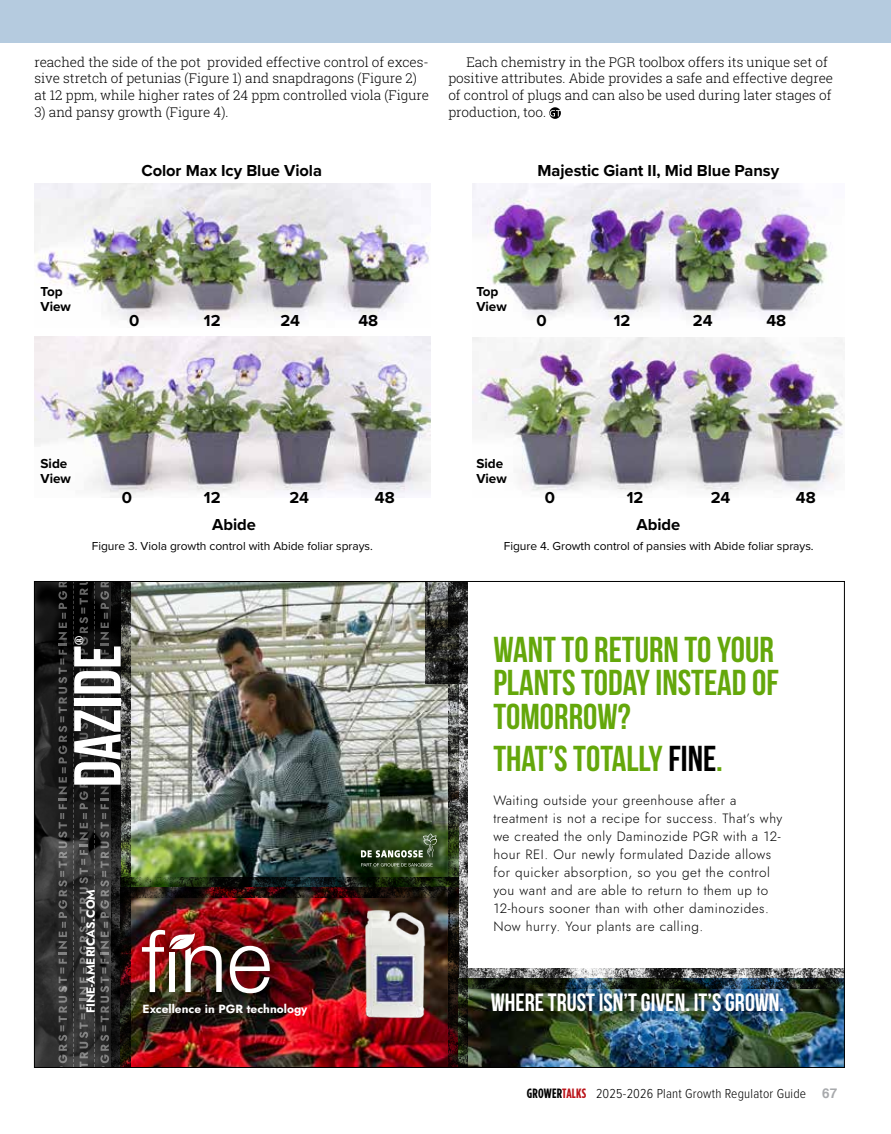
<style>
.page{position:relative;width:891px;height:1134px;background:#fff}
.page>*{position:absolute;margin:0;border:0;box-sizing:border-box;transform-origin:0 0}
.t1{font:700 66.3px "Bebas Neue";color:#fff}
.t2{font:700 36px/33px "Bebas Neue";color:#64a70b}
.t3{font:700 25.05px "Bebas Neue";color:#fff}
.t4{font:700 16.5px "Proxima Nova";letter-spacing:-.005em;color:#000}
.t5{font:300 13.5px/17px "Roboto Slab";letter-spacing:-.005em;color:#000}
.t6{font:300 13.5px/18px "Jost";letter-spacing:.04em;color:#000}
.t7{font:300 13.5px "Proxima Nova Cond";letter-spacing:.015em;color:#000}
.t8{font:700 13.5px/15px "Proxima Nova";letter-spacing:-.005em;color:#000}
.t9{font:700 12.45px "Bebas Neue";color:#fff}
.t10{font:12px "Proxima Nova";letter-spacing:-.005em;color:#000}
.t11{font:700 11.85px "Jost";color:#fff}
.s1{color:#000}
.s2{font-family:"Gotham Condensed";font-weight:700}
.s3{font-family:"Gotham Condensed";font-weight:700;color:#ba141a}
.s4{font-family:"Helvetica";font-weight:700;color:#a7a9ac}
</style>
<div class="page">
<div style="left:0;top:0;width:891px;height:42px;background:#b5cbdf"></div>
<img style="left:34px;top:336px;width:396px;height:162px">
<img style="left:34px;top:183px;width:396px;height:138px">
<img style="left:472px;top:183px;width:372px;height:310px">
<img style="left:130px;top:583px;width:319px;height:295px">
<svg style="left:36px;top:583px;width:75px;height:483px;background:#272727"></svg>
<svg style="left:58px;top:583px;width:9px;height:483px;background:#464646"></svg>
<svg style="left:73px;top:583px;width:15px;height:483px;background:#3d3d3d"></svg>
<svg style="left:94px;top:583px;width:15px;height:483px;background:#3e3e3e"></svg>
<img style="left:130px;top:898px;width:319px;height:168px">
<img style="left:468px;top:988px;width:375px;height:78px">
<img style="left:111px;top:583px;width:19px;height:483px">
<img style="left:449px;top:684px;width:19px;height:382px">
<img style="left:426px;top:583px;width:42px;height:101px">
<img style="left:121px;top:878px;width:337px;height:20px">
<img style="left:458px;top:968px;width:385px;height:20px">
<div style="left:470px;top:971px;width:334px;height:62px;background:#000;opacity:.2"></div>
<div style="left:132px;top:920px;width:148px;height:83px;background:#000;opacity:.2"></div>
<svg style="left:230px;top:946px;width:40px;height:47px"></svg>
<img style="left:142px;top:927px;width:80px;height:65px">
<img style="left:349px;top:904px;width:90px;height:128px">
<div style="left:56px;top:618px;width:83px;height:185px;background:#000;opacity:.3"></div>
<div style="left:346px;top:819px;width:106px;height:63px;background:#000;opacity:.3"></div>
<svg style="left:361px;top:833px;width:76px;height:24px;background:#4e6440"></svg>
<svg style="left:361px;top:863px;width:72px;height:4px"></svg>
<svg style="left:549px;top:107px;width:12px;height:12px"></svg>
<p class="t5" style="left:34px;top:53px;width:396px">reached the side of the pot provided effective control of exces&shy;sive stretch of petunias (Figure 1) and snapdragons (Figure 2) at 12 ppm, while higher rates of 24 ppm controlled viola (Figure</p>
<p class="t5" style="left:34px;top:104px;width:196px">3) and pansy growth (Figure 4).</p>
<p class="t5" style="left:448px;top:53px;width:386px;text-indent:18px">Each chemistry in the PGR toolbox offers its unique set of positive attributes. Abide provides a safe and effective degree of control of plugs and can also be used during later stages of production, too.</p>
<p class="t8" style="left:41px;top:283px;width:32px">Top<br>View</p>
<p class="t4" style="left:141px;top:158px;width:182px">Color Max Icy Blue Viola</p>
<p class="t4" style="left:538px;top:158px;width:243px">Majestic Giant II, Mid Blue Pansy</p>
<p class="t8" style="left:476px;top:283px;width:32px">Top<br>View</p>
<p class="t4" style="left:129px;top:308px;width:12px">0</p>
<p class="t4" style="left:536px;top:308px;width:12px">0</p>
<p class="t4" style="left:204px;top:308px;width:18px">12</p>
<p class="t4" style="left:614px;top:308px;width:18px">12</p>
<p class="t4" style="left:280px;top:308px;width:21px">24</p>
<p class="t4" style="left:693px;top:308px;width:21px">24</p>
<p class="t4" style="left:358px;top:308px;width:21px">48</p>
<p class="t4" style="left:767px;top:308px;width:21px">48</p>
<p class="t8" style="left:41px;top:455px;width:32px">Side<br>View</p>
<p class="t8" style="left:476px;top:455px;width:32px">Side<br>View</p>
<p class="t4" style="left:122px;top:485px;width:12px">0</p>
<p class="t4" style="left:545px;top:485px;width:12px">0</p>
<p class="t4" style="left:204px;top:485px;width:18px">12</p>
<p class="t4" style="left:627px;top:485px;width:18px">12</p>
<p class="t4" style="left:289px;top:485px;width:21px">24</p>
<p class="t4" style="left:711px;top:485px;width:21px">24</p>
<p class="t4" style="left:375px;top:485px;width:21px">48</p>
<p class="t4" style="left:796px;top:485px;width:21px">48</p>
<p class="t4" style="left:212px;top:512px;width:45px">Abide</p>
<p class="t4" style="left:637px;top:512px;width:45px">Abide</p>
<p class="t10" style="left:92px;top:537px;width:283px">Figure 3. Viola growth control with Abide foliar sprays.</p>
<p class="t10" style="left:504px;top:537px;width:311px">Figure 4. Growth control of pansies with Abide foliar sprays.</p>
<p class="t9" style="left:72px;top:645px;width:11px;rotate:-90deg">®</p>
<h1 class="t1" style="left:61px;top:787px;width:144px;rotate:-90deg">DAZIDE</h1>
<p class="t11" style="left:82px;top:1013px;width:126px;rotate:-90deg">FINE-AMERICAS.COM</p>
<h2 class="t2" style="left:493px;top:633px;width:287px">WANT TO RETURN TO YOUR<br>PLANTS TODAY INSTEAD OF<br>TOMORROW?</h2>
<h2 class="t2" style="left:493px;top:741px;width:231px">THAT’S TOTALLY <span class="s1">FINE</span>.</h2>
<p class="t6" style="left:493px;top:791px;width:291px">Waiting outside your greenhouse after a treatment is not a recipe for success. That’s why we created the only Daminozide PGR with a 12- hour REI. Our newly formulated Dazide allows for quicker absorption, so you get the control you want and are able to return to them up to 12-hours sooner than with other daminozides.<br>Now hurry. Your plants are calling.</p>
<p class="t11" style="left:143px;top:1001px;width:166px">Excellence in PGR technology</p>
<h3 class="t3" style="left:491px;top:988px;width:295px">WHERE TRUST ISN’T GIVEN. IT’S GROWN.</h3>
<p class="t7" style="left:527px;top:1083px;width:312px"><span class="s2">GROWER</span><span class="s3">TALKS</span> 2025-2026 Plant Growth Regulator Guide <span class="s4">67</span></p>
</div>
